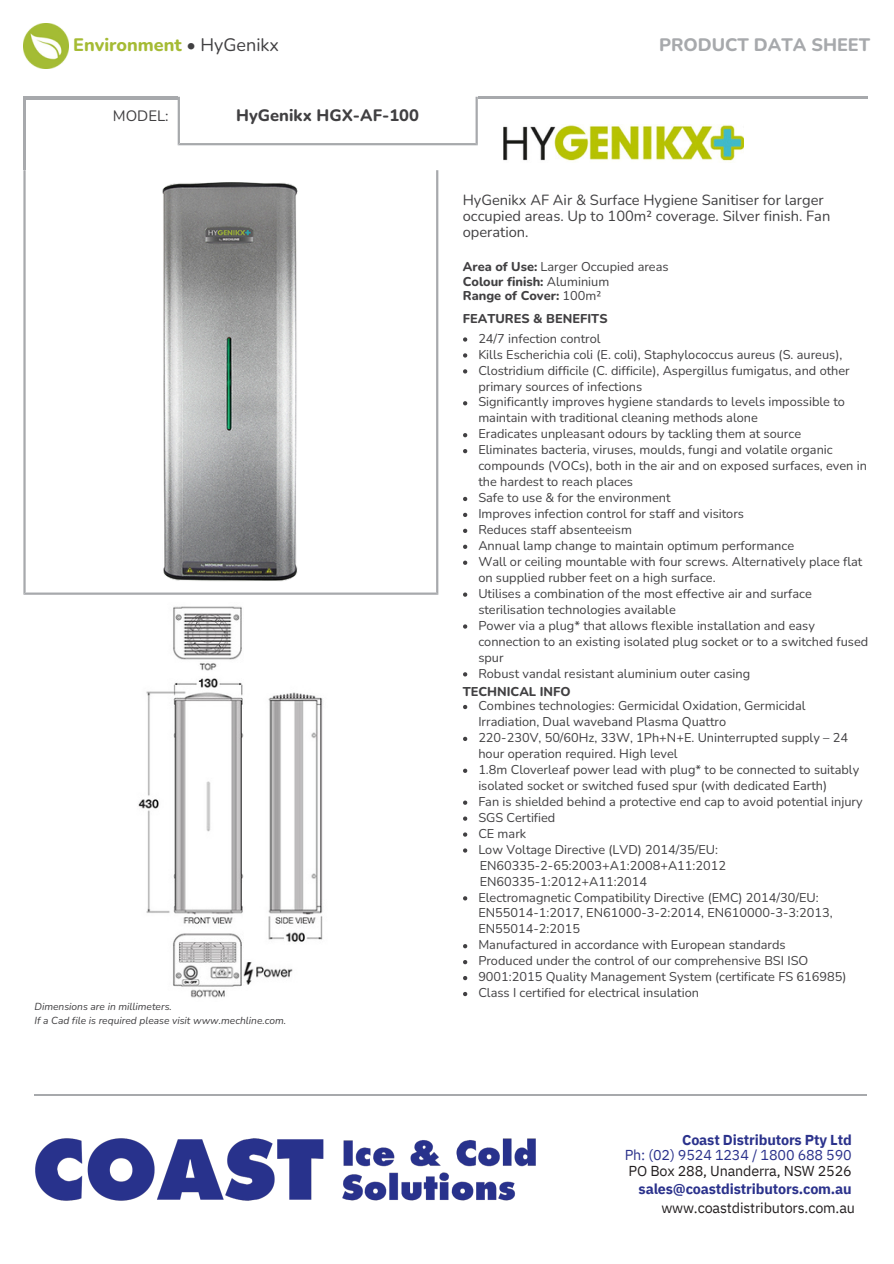
<style>
.page{position:relative;width:894px;height:1264px;background:#fff}
.page>*{position:absolute;margin:0;border:0;box-sizing:border-box;transform-origin:0 0}
.t1{font:800 18px "Nunito";color:#a5bb34}
.t2{font:800 18px "Nunito";color:#a7a9ac}
.t3{font:800 16.5px "Nunito";color:#414042}
.t4{font:15px "Nunito";color:#414042}
.t5{font:14.7px/15.8px "Nunito";color:#414042}
.t6{font:14.4px/15.8px "IBM Plex Sans";letter-spacing:-.01em;color:#2b328c;text-align:justify}
.t7{font:700 14.4px "IBM Plex Sans";letter-spacing:-.01em;color:#2b328c}
.t8{font:14.4px "IBM Plex Sans";letter-spacing:-.01em;color:#231f20}
.t9{font:12.75px/15.9px "Nunito";color:#414042}
.t10{font:800 12.75px/14.7px "Nunito";color:#414042}
.t11{font:italic 10.2px "Nunito";color:#414042}
.s1{font-weight:400;color:#414042}
.s2{font-weight:400}
.s3{font-weight:700}
.s4{color:#231f20}
</style>
<div class="page">
<img style="left:23px;top:23px;width:45px;height:45px">
<hr style="left:26px;top:97px;width:152px;height:2px;background:#a7a9ac">
<svg style="left:178px;top:97px;width:299px;height:48px"></svg>
<img style="left:503px;top:125px;width:240px;height:38px">
<hr style="left:23px;top:97px;width:3px;height:73px;background:#a7a9ac">
<hr style="left:477px;top:97px;width:390px;height:2px;background:#a7a9ac">
<svg style="left:23px;top:170px;width:415px;height:424px"></svg>
<img style="left:138px;top:606px;width:185px;height:392px">
<svg style="left:463px;top:337px;width:4px;height:4px"></svg>
<svg style="left:463px;top:353px;width:4px;height:4px"></svg>
<svg style="left:463px;top:369px;width:4px;height:4px"></svg>
<svg style="left:463px;top:401px;width:4px;height:4px"></svg>
<svg style="left:463px;top:433px;width:4px;height:4px"></svg>
<svg style="left:463px;top:449px;width:4px;height:4px"></svg>
<svg style="left:463px;top:497px;width:4px;height:4px"></svg>
<svg style="left:463px;top:513px;width:4px;height:4px"></svg>
<svg style="left:463px;top:528px;width:4px;height:5px"></svg>
<svg style="left:463px;top:544px;width:4px;height:5px"></svg>
<svg style="left:463px;top:560px;width:4px;height:5px"></svg>
<svg style="left:463px;top:592px;width:4px;height:4px"></svg>
<svg style="left:463px;top:624px;width:4px;height:4px"></svg>
<svg style="left:463px;top:672px;width:4px;height:4px"></svg>
<svg style="left:463px;top:705px;width:4px;height:4px"></svg>
<svg style="left:463px;top:736px;width:4px;height:5px"></svg>
<svg style="left:463px;top:768px;width:4px;height:5px"></svg>
<svg style="left:463px;top:800px;width:4px;height:4px"></svg>
<svg style="left:463px;top:816px;width:4px;height:4px"></svg>
<svg style="left:463px;top:832px;width:4px;height:4px"></svg>
<svg style="left:463px;top:848px;width:4px;height:4px"></svg>
<svg style="left:463px;top:896px;width:4px;height:4px"></svg>
<svg style="left:463px;top:944px;width:4px;height:4px"></svg>
<svg style="left:463px;top:960px;width:4px;height:4px"></svg>
<svg style="left:463px;top:976px;width:4px;height:4px"></svg>
<svg style="left:463px;top:991px;width:4px;height:5px"></svg>
<img style="left:35px;top:1138px;width:501px;height:63px">
<hr style="left:34px;top:1093px;width:833px;height:2px;background:#a7a9ac">
<h2 class="t1" style="left:73px;top:33px;width:207px">Environment <span class="s1">• HyGenikx</span></h2>
<p class="t2" style="left:659px;top:33px;width:212px">PRODUCT DATA SHEET</p>
<p class="t4" style="left:113px;top:106px;width:57px">MODEL:</p>
<p class="t3" style="left:236px;top:104px;width:184px">HyGenikx HGX-AF-100</p>
<p class="t11" style="left:34px;top:999px;width:139px">Dimensions are in millimeters.</p>
<p class="t11" style="left:34px;top:1013px;width:253px">If a Cad file is required please visit www.mechline.com.</p>
<p class="t5" style="left:462px;top:192px;width:369px">HyGenikx AF Air &amp; Surface Hygiene Sanitiser for larger occupied areas. Up to 100m² coverage. Silver finish. Fan operation.</p>
<p class="t10" style="left:462px;top:260px;width:207px">Area of Use: <span class="s2">Larger Occupied areas<br></span>Colour finish: <span class="s2">Aluminium<br></span>Range of Cover: <span class="s2">100m²</span></p>
<h5 class="t10" style="left:462px;top:311px;width:146px">FEATURES &amp; BENEFITS</h5>
<p class="t9" style="left:478px;top:330px;width:124px">24/7 infection control</p>
<p class="t9" style="left:478px;top:346px;width:365px">Kills Escherichia coli (E. coli), Staphylococcus aureus (S. aureus),</p>
<p class="t9" style="left:478px;top:362px;width:373px">Clostridium difficile (C. difficile), Aspergillus fumigatus, and other primary sources of infections</p>
<p class="t9" style="left:478px;top:394px;width:368px">Significantly improves hygiene standards to levels impossible to maintain with traditional cleaning methods alone</p>
<p class="t9" style="left:478px;top:426px;width:324px">Eradicates unpleasant odours by tackling them at source</p>
<p class="t9" style="left:478px;top:442px;width:390px">Eliminates bacteria, viruses, moulds, fungi and volatile organic compounds (VOCs), both in the air and on exposed surfaces, even in the hardest to reach places</p>
<p class="t9" style="left:478px;top:490px;width:194px">Safe to use &amp; for the environment</p>
<p class="t9" style="left:478px;top:506px;width:267px">Improves infection control for staff and visitors</p>
<p class="t9" style="left:478px;top:522px;width:155px">Reduces staff absenteeism</p>
<p class="t9" style="left:478px;top:538px;width:317px">Annual lamp change to maintain optimum performance</p>
<p class="t9" style="left:478px;top:554px;width:385px">Wall or ceiling mountable with four screws. Alternatively place flat on supplied rubber feet on a high surface.</p>
<p class="t9" style="left:478px;top:585px;width:335px">Utilises a combination of the most effective air and surface sterilisation technologies available</p>
<p class="t9" style="left:478px;top:617px;width:391px">Power via a plug* that allows flexible installation and easy connection to an existing isolated plug socket or to a switched fused spur</p>
<p class="t9" style="left:478px;top:665px;width:273px">Robust vandal resistant aluminium outer casing</p>
<p class="t10" style="left:462px;top:684px;width:109px">TECHNICAL INFO</p>
<p class="t9" style="left:478px;top:698px;width:329px">Combines technologies: Germicidal Oxidation, Germicidal<br>Irradiation, Dual waveband Plasma Quattro</p>
<p class="t9" style="left:478px;top:730px;width:371px">220-230V, 50/60Hz, 33W, 1Ph+N+E. Uninterrupted supply – 24 hour operation required. High level</p>
<h6 class="t9" style="left:478px;top:761px;width:382px">1.8m Cloverleaf power lead with plug* to be connected to suitably isolated socket or switched fused spur (with dedicated Earth)</h6>
<p class="t9" style="left:478px;top:793px;width:386px">Fan is shielded behind a protective end cap to avoid potential injury</p>
<p class="t9" style="left:478px;top:809px;width:78px">SGS Certified</p>
<p class="t9" style="left:478px;top:825px;width:49px">CE mark</p>
<p class="t9" style="left:478px;top:841px;width:241px">Low Voltage Directive (LVD) 2014/35/EU:</p>
<p class="t9" style="left:479px;top:857px;width:248px">EN60335-2-65:2003+A1:2008+A11:2012</p>
<p class="t9" style="left:479px;top:873px;width:169px">EN60335-1:2012+A11:2014</p>
<p class="t9" style="left:478px;top:889px;width:356px">Electromagnetic Compatibility Directive (EMC) 2014/30/EU:<br>EN55014-1:2017, EN61000-3-2:2014, EN610000-3-3:2013,<br>EN55014-2:2015</p>
<p class="t9" style="left:478px;top:937px;width:309px">Manufactured in accordance with European standards</p>
<p class="t9" style="left:478px;top:953px;width:331px">Produced under the control of our comprehensive BSI ISO</p>
<p class="t9" style="left:478px;top:969px;width:369px">9001:2015 Quality Management System (certificate FS 616985)</p>
<p class="t9" style="left:478px;top:985px;width:222px">Class I certified for electrical insulation</p>
<h5 class="t6" style="left:624px;top:1131px;width:228px;text-indent:57px"><span class="s3">Coast Distributors Pty Ltd </span>Ph: (02) 9524 1234 / 1800 688 590<br><span class="s4">PO Box 288, Unanderra, NSW 2526</span></h5>
<p class="t7" style="left:638px;top:1179px;width:215px">sales@coastdistributors.com.au</p>
<p class="t8" style="left:661px;top:1198px;width:195px">www.coastdistributors.com.au</p>
</div>
